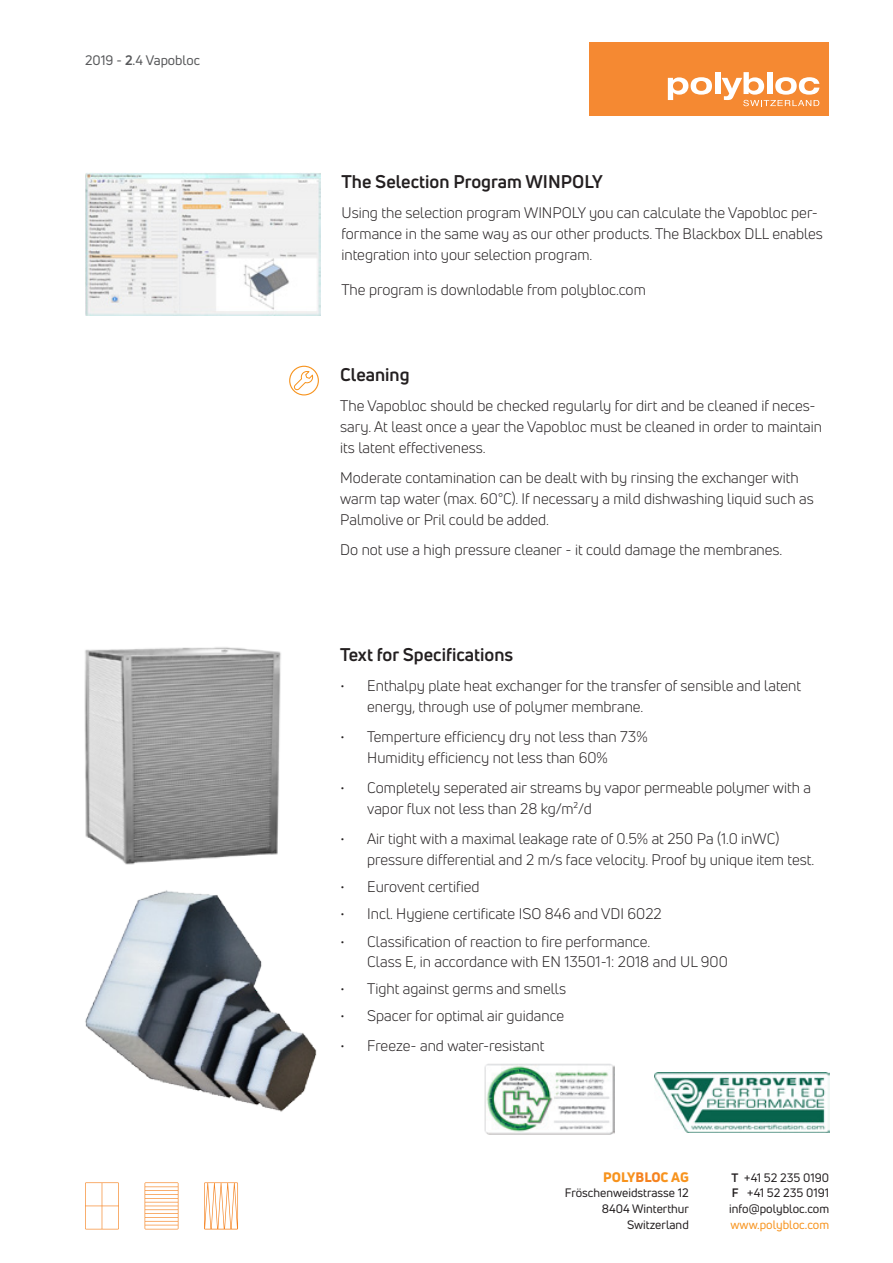
<style>
.page{position:relative;width:893px;height:1263px;background:#fff}
.page>*{position:absolute;margin:0;border:0;box-sizing:border-box;transform-origin:0 0}
.t1{font:700 18px "Uni Neue";color:#231f20}
.t2{font:15px/21px "Uni Neue";color:#231f20}
.t3{font:13.5px "Uni Neue";color:#57585a}
.t4{font:800 13.5px "Uni Neue";color:#f7931d}
.t5{font:12px/15.8px "Uni Neue";color:#231f20;text-align:right}
.t6{font:12px "Uni Neue";color:#f7931d}
.s1{font-weight:700}
.s2{color:#f58220}
</style>
<div class="page">
<img style="left:654px;top:1072px;width:175px;height:60px">
<div style="left:590px;top:43px;width:239px;height:73px;background:#f58932"></div>
<svg style="left:668px;top:77px;width:44px;height:23px"></svg>
<div style="left:715px;top:72px;width:5px;height:22px;background:#fff"></div>
<svg style="left:722px;top:72px;width:97px;height:34px"></svg>
<svg style="left:85px;top:1182px;width:34px;height:47px"></svg>
<svg style="left:204px;top:1182px;width:34px;height:47px"></svg>
<svg style="left:145px;top:1182px;width:33px;height:47px"></svg>
<img style="left:85px;top:890px;width:232px;height:222px">
<img style="left:84px;top:647px;width:197px;height:218px">
<img style="left:484px;top:1063px;width:131px;height:71px">
<img style="left:85px;top:173px;width:235px;height:143px">
<svg style="left:289px;top:366px;width:29px;height:29px"></svg>
<svg style="left:293px;top:371px;width:21px;height:20px"></svg>
<div style="left:289px;top:366px;width:30px;height:29px;border:1px solid #f7931d;border-radius:50%"></div>
<p class="t3" style="left:85px;top:52px;width:117px">2019 - <span class="s1">2</span>.4 Vapobloc</p>
<p class="t1" style="left:341px;top:171px;width:263px">The Selection Program WINPOLY</p>
<p class="t2" style="left:341px;top:202px;width:483px">Using the selection program WINPOLY you can calculate the Vapobloc per&shy;formance in the same way as our other products. The Blackbox DLL enables integration into your selection program.</p>
<p class="t2" style="left:341px;top:279px;width:306px">The program is downlodable from polybloc.com</p>
<p class="t1" style="left:340px;top:364px;width:71px">Cleaning</p>
<p class="t2" style="left:340px;top:396px;width:483px">The Vapobloc should be checked regularly for dirt and be cleaned if neces&shy;sary. At least once a year the Vapobloc must be cleaned in order to maintain its latent effectiveness.</p>
<p class="t2" style="left:340px;top:468px;width:475px">Moderate contamination can be dealt with by rinsing the exchanger with warm tap water (max. 60°C). If necessary a mild dishwashing liquid such as<br>Palmolive or Pril could be added.</p>
<p class="t2" style="left:340px;top:540px;width:444px">Do not use a high pressure cleaner - it could damage the membranes.</p>
<p class="t1" style="left:340px;top:643px;width:175px">Text for Specifications</p>
<p class="t2" style="left:367px;top:675px;width:435px;text-indent:-27px">• Enthalpy plate heat exchanger for the transfer of sensible and latent energy, through use of polymer membrane.</p>
<p class="t2" style="left:367px;top:726px;width:282px;text-indent:-27px">• Temperture efficiency dry not less than 73%<br>Humidity efficiency not less than 60%</p>
<p class="t2" style="left:367px;top:777px;width:445px;text-indent:-27px">• Completely seperated air streams by vapor permeable polymer with a vapor flux not less than 28 kg/m²/d</p>
<p class="t2" style="left:367px;top:828px;width:448px;text-indent:-27px">• Air tight with a maximal leakage rate of 0.5% at 250 Pa (1.0 inWC) pressure differential and 2 m/s face velocity. Proof by unique item test.</p>
<p class="t2" style="left:340px;top:876px;width:141px">• Eurovent certified</p>
<p class="t2" style="left:340px;top:903px;width:323px">• Incl. Hygiene certificate ISO 846 and VDI 6022</p>
<p class="t2" style="left:367px;top:932px;width:362px;line-height:19.5px;text-indent:-27px">• Classification of reaction to fire performance.<br>Class E, in accordance with EN 13501-1: 2018 and UL 900</p>
<p class="t2" style="left:340px;top:978px;width:227px">• Tight against germs and smells</p>
<p class="t2" style="left:340px;top:1005px;width:226px">• Spacer for optimal air guidance</p>
<p class="t2" style="left:340px;top:1035px;width:206px">• Freeze- and water-resistant</p>
<p class="t4" style="left:603px;top:1168px;width:87px">POLY<span class="s2">BLO</span>C AG</p>
<p class="t5" style="left:565px;top:1185px;width:126px">Fröschenweidstrasse 12<br>8404 Winterthur<br>Switzerland</p>
<p class="t5" style="left:729px;top:1169px;width:102px;text-align:justify"><span class="s1">T</span> +41 52 235 0190<br><span class="s1">F</span> +41 52 235 0191 info@polybloc.com</p>
<p class="t6" style="left:730px;top:1217px;width:100px">www.polybloc.com</p>
</div>
